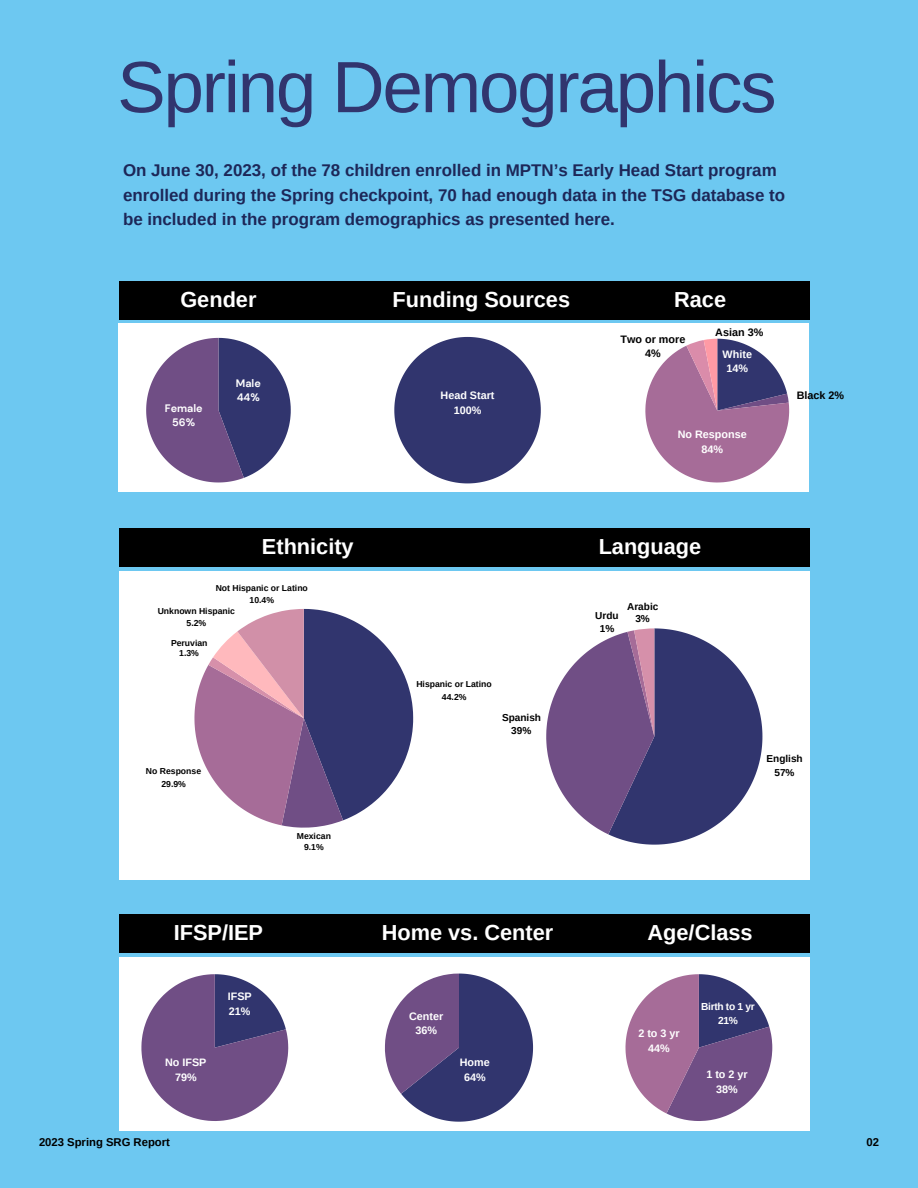
<style>
.page{position:relative;width:918px;height:1188px;background:#6dc8f1}
.page>*{position:absolute;margin:0;border:0;box-sizing:border-box;transform-origin:0 0}
.t1{font:72.6px "Arimo";letter-spacing:-.03em;color:#31356e}
.t2{font:700 21.75px "Arimo";color:#fff}
.t3{font:700 16.95px/24.8px "Arimo";color:#1d2758}
.t4{font:700 11.25px "Arimo";color:#000}
.t5{font:700 10.8px/14.4px "Arimo";color:#fff;text-align:center}
.t6{font:700 10.8px/14.4px "Arimo";color:#000;text-align:center}
.t7{font:700 10.8px/14.4px "DM Sans";color:#fff}
.t8{font:700 10.2px/13.6px "Arimo";letter-spacing:-.03em;color:#fff;text-align:center}
.t9{font:700 10.05px/14.2px "Arimo";color:#000;text-align:center}
.t10{font:700 8.7px/12.5px "Arimo";color:#000;text-align:center}
</style>
<div class="page">
<div style="left:119px;top:281px;width:691px;height:38px;background:#000"></div>
<div style="left:119px;top:323px;width:690px;height:169px;background:#fff"></div>
<div style="left:119px;top:529px;width:691px;height:38px;background:#000"></div>
<div style="left:119px;top:571px;width:691px;height:309px;background:#fff"></div>
<div style="left:119px;top:914px;width:691px;height:38px;background:#000"></div>
<div style="left:119px;top:957px;width:691px;height:173px;background:#fff"></div>
<svg style="left:146px;top:338px;width:145px;height:144px"></svg>
<svg style="left:394px;top:337px;width:147px;height:146px"></svg>
<svg style="left:645px;top:339px;width:144px;height:144px"></svg>
<svg style="left:194px;top:609px;width:219px;height:219px"></svg>
<svg style="left:546px;top:628px;width:216px;height:217px"></svg>
<svg style="left:625px;top:974px;width:147px;height:147px"></svg>
<svg style="left:141px;top:974px;width:147px;height:147px"></svg>
<svg style="left:385px;top:974px;width:148px;height:148px"></svg>
<h1 class="t1" style="left:117px;top:46px;width:661px">Spring Demographics</h1>
<p class="t3" style="left:123px;top:158px;width:664px">On June 30, 2023, of the 78 children enrolled in MPTN’s Early Head Start program enrolled during the Spring checkpoint, 70 had enough data in the TSG database to be included in the program demographics as presented here.</p>
<p class="t2" style="left:180px;top:287px;width:78px">Gender</p>
<p class="t2" style="left:393px;top:287px;width:179px">Funding Sources</p>
<p class="t2" style="left:674px;top:287px;width:53px">Race</p>
<p class="t7" style="left:165px;top:401px;width:40px;text-align:center">Female<br>56%</p>
<p class="t7" style="left:236px;top:376px;width:27px">Male<br>44%</p>
<p class="t5" style="left:441px;top:388px;width:55px">Head Start<br>100%</p>
<p class="t6" style="left:621px;top:332px;width:66px">Two or more<br>4%</p>
<p class="t6" style="left:715px;top:325px;width:49px">Asian 3%</p>
<p class="t5" style="left:723px;top:347px;width:31px">White<br>14%</p>
<p class="t5" style="left:678px;top:427px;width:70px">No Response<br>84%</p>
<p class="t2" style="left:262px;top:534px;width:93px">Ethnicity</p>
<p class="t2" style="left:599px;top:534px;width:104px">Language</p>
<p class="t10" style="left:216px;top:582px;width:94px">Not Hispanic or Latino<br>10.4%</p>
<p class="t10" style="left:158px;top:605px;width:79px">Unknown Hispanic<br>5.2%</p>
<p class="t10" style="left:171px;top:637px;width:38px;line-height:10.6px">Peruvian<br>1.3%</p>
<p class="t10" style="left:416px;top:678px;width:77px">Hispanic or Latino<br>44.2%</p>
<p class="t9" style="left:502px;top:710px;width:41px">Spanish<br>39%</p>
<p class="t9" style="left:595px;top:609px;width:25px;line-height:13.4px">Urdu<br>1%</p>
<p class="t9" style="left:627px;top:600px;width:33px;line-height:12.1px">Arabic<br>3%</p>
<p class="t6" style="left:797px;top:388px;width:49px">Black 2%</p>
<p class="t10" style="left:146px;top:765px;width:57px">No Response<br>29.9%</p>
<p class="t10" style="left:297px;top:831px;width:36px;line-height:10.6px">Mexican<br>9.1%</p>
<p class="t9" style="left:767px;top:751px;width:38px">English<br>57%</p>
<p class="t2" style="left:174px;top:920px;width:91px">IFSP/IEP</p>
<p class="t2" style="left:382px;top:920px;width:173px">Home vs. Center</p>
<p class="t2" style="left:648px;top:920px;width:107px">Age/Class</p>
<p class="t5" style="left:165px;top:1055px;width:43px">No IFSP<br>79%</p>
<p class="t5" style="left:228px;top:989px;width:25px;text-align:left">IFSP<br>21%</p>
<p class="t5" style="left:409px;top:1009px;width:36px">Center<br>36%</p>
<p class="t5" style="left:460px;top:1055px;width:31px">Home<br>64%</p>
<p class="t5" style="left:638px;top:1026px;width:43px">2 to 3 yr<br>44%</p>
<p class="t8" style="left:701px;top:1000px;width:55px">Birth to 1 yr<br>21%</p>
<p class="t5" style="left:706px;top:1067px;width:43px">1 to 2 yr<br>38%</p>
<p class="t4" style="left:39px;top:1136px;width:132px">2023 Spring SRG Report</p>
<p class="t4" style="left:866px;top:1135px;width:14px">02</p>
</div>
